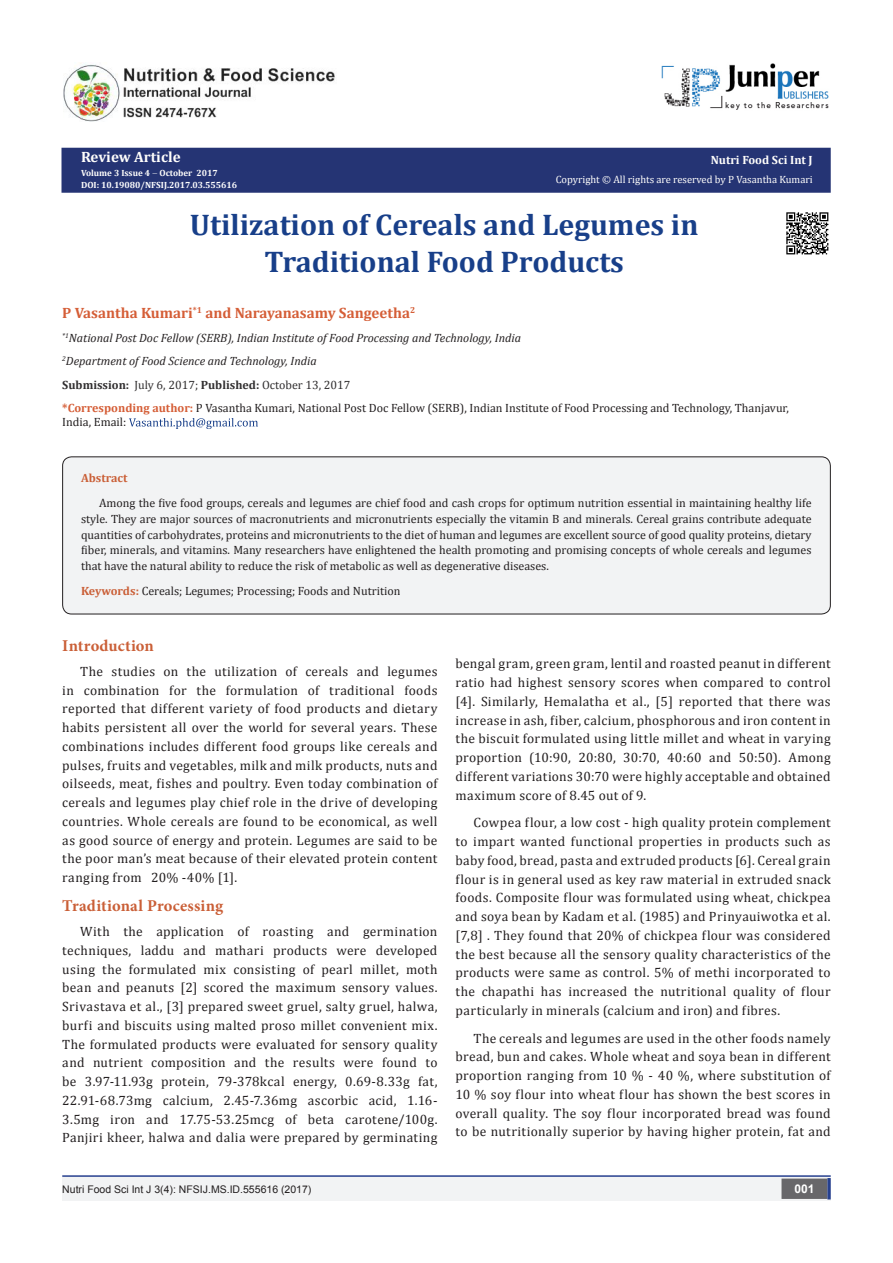
<style>
.page{position:relative;width:893px;height:1263px;background:#fff}
.page>*{position:absolute;margin:0;border:0;box-sizing:border-box;transform-origin:0 0}
.t1{font:700 30px "Cambria";color:#183f89}
.t2{font:700 16.5px "Minion Pro";letter-spacing:.01em;color:#ca5f37}
.t3{font:700 15px "Cambria";color:#d55e37}
.t4{font:700 15px "Cambria";color:#fffefc}
.t5{font:13.5px/18.8px "Cambria";letter-spacing:.025em;color:#231f20;text-align:justify}
.t6{font:12px/15.8px "Cambria";color:#231f20}
.t7{font:italic 12px "Cambria";color:#231f20}
.t8{font:12px "Cambria";color:#312f30}
.t9{font:700 12px "Cambria";color:#fffefc}
.t10{font:700 12px "Cambria";color:#ca5f37}
.t11{font:700 12px "Arial";color:#fff}
.t12{font:10.5px "Cambria";color:#fffefc}
.t13{font:10.5px "Arial";color:#231f20}
.t14{font:700 9px "Cambria";color:#fff}
.t15{font:700 9px "Cambria";color:#fffefc}
.s1{color:#fffefc}
.s2{font-weight:700}
.s3{font-weight:700;color:#d55e37}
.s4{font-weight:700;color:#ca5f37}
</style>
<div class="page">
<div style="left:62px;top:148px;width:768px;height:44px;background:#253474"></div>
<div style="left:62px;top:148px;width:769px;height:45px;border:2px solid #253474"></div>
<svg style="left:129px;top:418px;width:129px;height:11px"></svg>
<hr style="left:62px;top:1175px;width:769px;height:2px;background:#253f8e">
<div style="left:62px;top:1177px;width:495px;height:24px;background:#f2f3f4"></div>
<div style="left:557px;top:1177px;width:274px;height:24px;background:#f2f3f4"></div>
<div style="left:782px;top:1179px;width:45px;height:19px;background:#68676a"></div>
<div style="left:781px;top:1178px;width:46px;height:21px;border:2px solid #68676a"></div>
<svg style="left:827px;top:1178px;width:4px;height:21px"></svg>
<img style="left:661px;top:63px;width:168px;height:47px">
<img style="left:63px;top:63px;width:272px;height:59px">
<div style="left:63px;top:457px;width:767px;height:157px;background:#f2f3f4;border-radius:9px"></div>
<div style="left:62px;top:456px;width:769px;height:158px;border:1px solid #231f20;border-radius:9px"></div>
<img style="left:786px;top:212px;width:43px;height:43px">
<p class="t4" style="left:81px;top:147px;width:101px">Review Article</p>
<p class="t15" style="left:81px;top:167px;width:138px">Volume 3 Issue 4 October 2017</p>
<p class="t14" style="left:81px;top:179px;width:158px"><span class="s1">DOI:</span> 10.19080/NFSIJ.2017.03.555616</p>
<p class="t9" style="left:711px;top:152px;width:103px">Nutri Food Sci Int J</p>
<p class="t12" style="left:556px;top:173px;width:259px">Copyright © All rights are reserved by P Vasantha Kumari</p>
<p class="t1" style="left:190px;top:203px;width:510px">Utilization of Cereals and Legumes in</p>
<p class="t1" style="left:264px;top:241px;width:361px">Traditional Food Products</p>
<p class="t3" style="left:62px;top:303px;width:354px">P Vasantha Kumari<sup>*1</sup> and Narayanasamy Sangeetha<sup>2</sup></p>
<p class="t7" style="left:62px;top:329px;width:460px"><sup>*1</sup>National Post Doc Fellow (SERB), Indian Institute of Food Processing and Technology, India</p>
<p class="t7" style="left:62px;top:353px;width:256px"><sup>2</sup>Department of Food Science and Technology, India</p>
<p class="t8" style="left:62px;top:377px;width:290px"><span class="s2">Submission:</span> July 6, 2017; <span class="s2">Published:</span> October 13, 2017</p>
<p class="t6" style="left:62px;top:401px;width:728px;line-height:14.4px"><span class="s3">*Corresponding author:</span> P Vasantha Kumari, National Post Doc Fellow (SERB), Indian Institute of Food Processing and Technology, Thanjavur,<br>India, Email:</p>
<p class="t10" style="left:81px;top:470px;width:48px">Abstract</p>
<p class="t6" style="left:81px;top:495px;width:732px;text-align:justify;text-indent:18px">Among the five food groups, cereals and legumes are chief food and cash crops for optimum nutrition essential in maintaining healthy life style. They are major sources of macronutrients and micronutrients especially the vitamin B and minerals. Cereal grains contribute adequate quantities of carbohydrates, proteins and micronutrients to the diet of human and legumes are excellent source of good quality proteins, dietary fiber, minerals, and vitamins. Many researchers have enlightened the health promoting and promising concepts of whole cereals and legumes that have the natural ability to reduce the risk of metabolic as well as degenerative diseases.</p>
<p class="t6" style="left:81px;top:583px;width:321px"><span class="s4">Keywords:</span> Cereals; Legumes; Processing; Foods and Nutrition</p>
<p class="t2" style="left:62px;top:634px;width:93px">Introduction</p>
<p class="t5" style="left:62px;top:662px;width:377px;text-indent:18px">The studies on the utilization of cereals and legumes in combination for the formulation of traditional foods reported that different variety of food products and dietary habits persistent all over the world for several years. These combinations includes different food groups like cereals and pulses, fruits and vegetables, milk and milk products, nuts and oilseeds, meat, fishes and poultry. Even today combination of cereals and legumes play chief role in the drive of developing countries. Whole cereals are found to be economical, as well as good source of energy and protein. Legumes are said to be the poor man’s meat because of their elevated protein content ranging from 20% -40% [1].</p>
<p class="t2" style="left:62px;top:894px;width:163px">Traditional Processing</p>
<p class="t5" style="left:62px;top:922px;width:377px;text-indent:18px">With the application of roasting and germination techniques, laddu and mathari products were developed using the formulated mix consisting of pearl millet, moth bean and peanuts [2] scored the maximum sensory values.<br>Srivastava et al., [3] prepared sweet gruel, salty gruel, halwa, burfi and biscuits using malted proso millet convenient mix.<br>The formulated products were evaluated for sensory quality and nutrient composition and the results were found to be 3.97-11.93g protein, 79-378kcal energy, 0.69-8.33g fat, 22.91-68.73mg calcium, 2.45-7.36mg ascorbic acid, 1.16- 3.5mg iron and 17.75-53.25mcg of beta carotene/100g.<br>Panjiri kheer, halwa and dalia were prepared by germinating</p>
<p class="t5" style="left:455px;top:654px;width:377px">bengal gram, green gram, lentil and roasted peanut in different ratio had highest sensory scores when compared to control [4]. Similarly, Hemalatha et al., [5] reported that there was increase in ash, fiber, calcium, phosphorous and iron content in the biscuit formulated using little millet and wheat in varying proportion (10:90, 20:80, 30:70, 40:60 and 50:50). Among different variations 30:70 were highly acceptable and obtained maximum score of 8.45 out of 9.</p>
<p class="t5" style="left:455px;top:813px;width:377px;text-indent:18px">Cowpea flour, a low cost - high quality protein complement to impart wanted functional properties in products such as baby food, bread, pasta and extruded products [6]. Cereal grain flour is in general used as key raw material in extruded snack foods. Composite flour was formulated using wheat, chickpea and soya bean by Kadam et al. (1985) and Prinyauiwotka et al. [7,8] . They found that 20% of chickpea flour was considered the best because all the sensory quality characteristics of the products were same as control. 5% of methi incorporated to the chapathi has increased the nutritional quality of flour particularly in minerals (calcium and iron) and fibres.</p>
<p class="t5" style="left:455px;top:1028px;width:377px;text-indent:18px">The cereals and legumes are used in the other foods namely bread, bun and cakes. Whole wheat and soya bean in different proportion ranging from 10 % - 40 %, where substitution of 10 % soy flour into wheat flour has shown the best scores in overall quality. The soy flour incorporated bread was found to be nutritionally superior by having higher protein, fat and</p>
<p class="t13" style="left:62px;top:1182px;width:251px">Nutri Food Sci Int J 3(4): NFSIJ.MS.ID.555616 (2017)</p>
<p class="t11" style="left:794px;top:1181px;width:22px">001</p>
</div>
